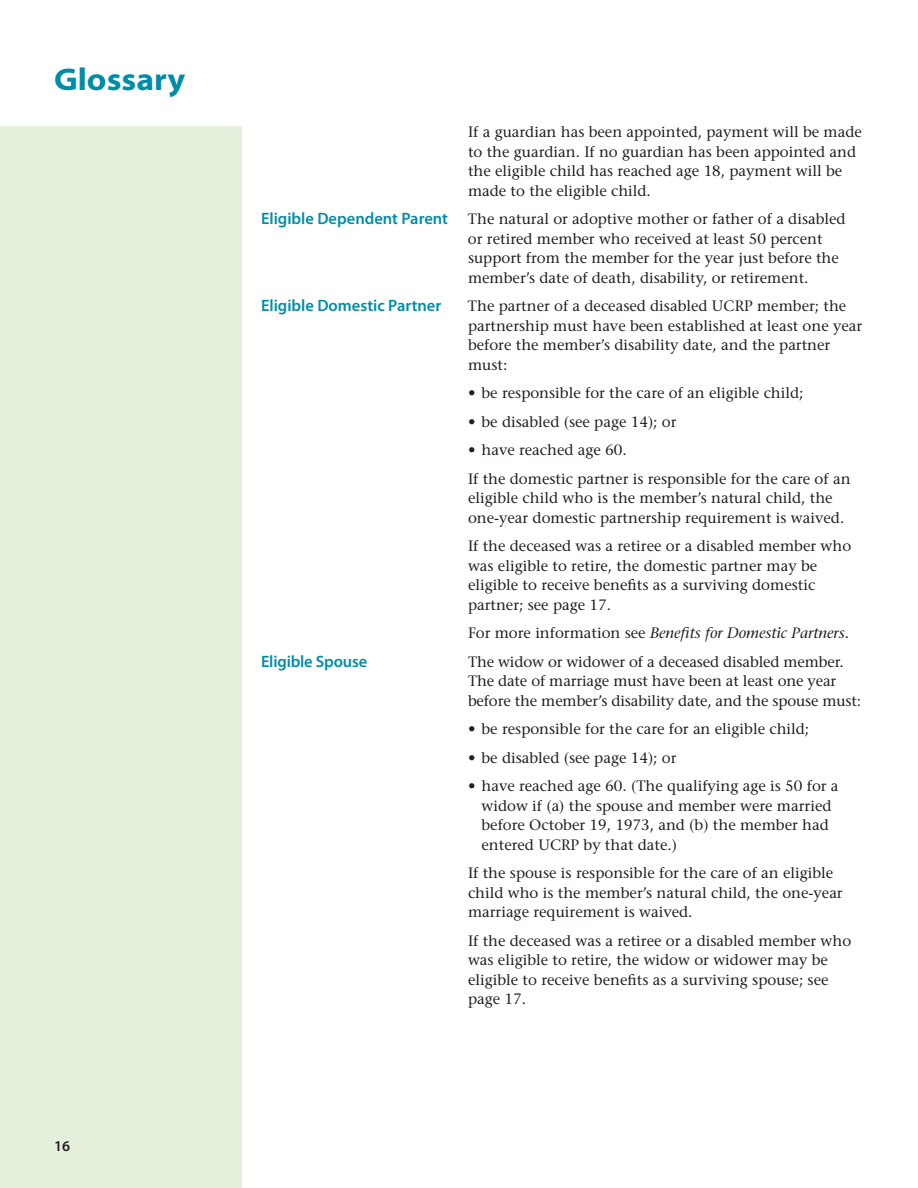
<style>
.page{position:relative;width:918px;height:1188px;background:#fff}
.page>*{position:absolute;margin:0;border:0;box-sizing:border-box;transform-origin:0 0}
.t1{font:700 semi-expanded 31.5px "Myriad Pro";color:#008da8}
.t2{font:600 16.5px "Myriad Pro";color:#008da8}
.t3{font:500 15px/19.5px "Stone Serif Std";color:#231f20}
.t4{font:italic 500 15px "Stone Serif Std";color:#231f20}
.t5{font:600 15px "Myriad Pro";color:#231f20}
.s1{font-style:normal}
</style>
<div class="page">
<div style="left:0;top:126px;width:242px;height:1062px;background:#e5f0dc"></div>
<h1 class="t1" style="left:54px;top:61px;width:133px">Glossary</h1>
<p class="t5" style="left:54px;top:1138px;width:18px">16</p>
<p class="t3" style="left:468px;top:122px;width:395px">If a guardian has been appointed, payment will be made to the guardian. If no guardian has been appointed and the eligible child has reached age 18, payment will be made to the eligible child.</p>
<p class="t2" style="left:261px;top:209px;width:189px">Eligible Dependent Parent</p>
<p class="t3" style="left:468px;top:209px;width:379px">The natural or adoptive mother or father of a disabled or retired member who received at least 50 percent support from the member for the year just before the member’s date of death, disability, or retirement.</p>
<p class="t2" style="left:261px;top:296px;width:182px">Eligible Domestic Partner</p>
<p class="t3" style="left:468px;top:296px;width:396px">The partner of a deceased disabled UCRP member; the partnership must have been established at least one year before the member’s disability date, and the partner must:</p>
<p class="t3" style="left:468px;top:383px;width:337px">• be responsible for the care of an eligible child;</p>
<p class="t3" style="left:468px;top:412px;width:210px">• be disabled (see page 14); or</p>
<p class="t3" style="left:468px;top:436px;width:384px;line-height:28.5px">• have reached age 60.<br>If the domestic partner is responsible for the care of an</p>
<p class="t3" style="left:468px;top:488px;width:378px">eligible child who is the member’s natural child, the one-year domestic partnership requirement is waived.</p>
<p class="t3" style="left:468px;top:536px;width:385px">If the deceased was a retiree or a disabled member who was eligible to retire, the domestic partner may be eligible to receive benefits as a surviving domestic partner; see page 17.</p>
<p class="t4" style="left:468px;top:624px;width:383px"><span class="s1">For more information see</span> Benefits for Domestic Partners<span class="s1">.</span></p>
<p class="t2" style="left:261px;top:652px;width:108px">Eligible Spouse</p>
<p class="t3" style="left:468px;top:652px;width:395px">The widow or widower of a deceased disabled member.<br>The date of marriage must have been at least one year before the member’s disability date, and the spouse must:</p>
<p class="t3" style="left:468px;top:719px;width:343px">• be responsible for the care for an eligible child;</p>
<p class="t3" style="left:468px;top:748px;width:210px">• be disabled (see page 14); or</p>
<p class="t3" style="left:482px;top:776px;width:359px;text-indent:-14px">• have reached age 60. (The qualifying age is 50 for a widow if (a) the spouse and member were married before October 19, 1973, and (b) the member had entered UCRP by that date.)</p>
<p class="t3" style="left:468px;top:863px;width:376px">If the spouse is responsible for the care of an eligible child who is the member’s natural child, the one-year marriage requirement is waived.</p>
<p class="t3" style="left:468px;top:931px;width:385px">If the deceased was a retiree or a disabled member who was eligible to retire, the widow or widower may be eligible to receive benefits as a surviving spouse; see page 17.</p>
</div>
